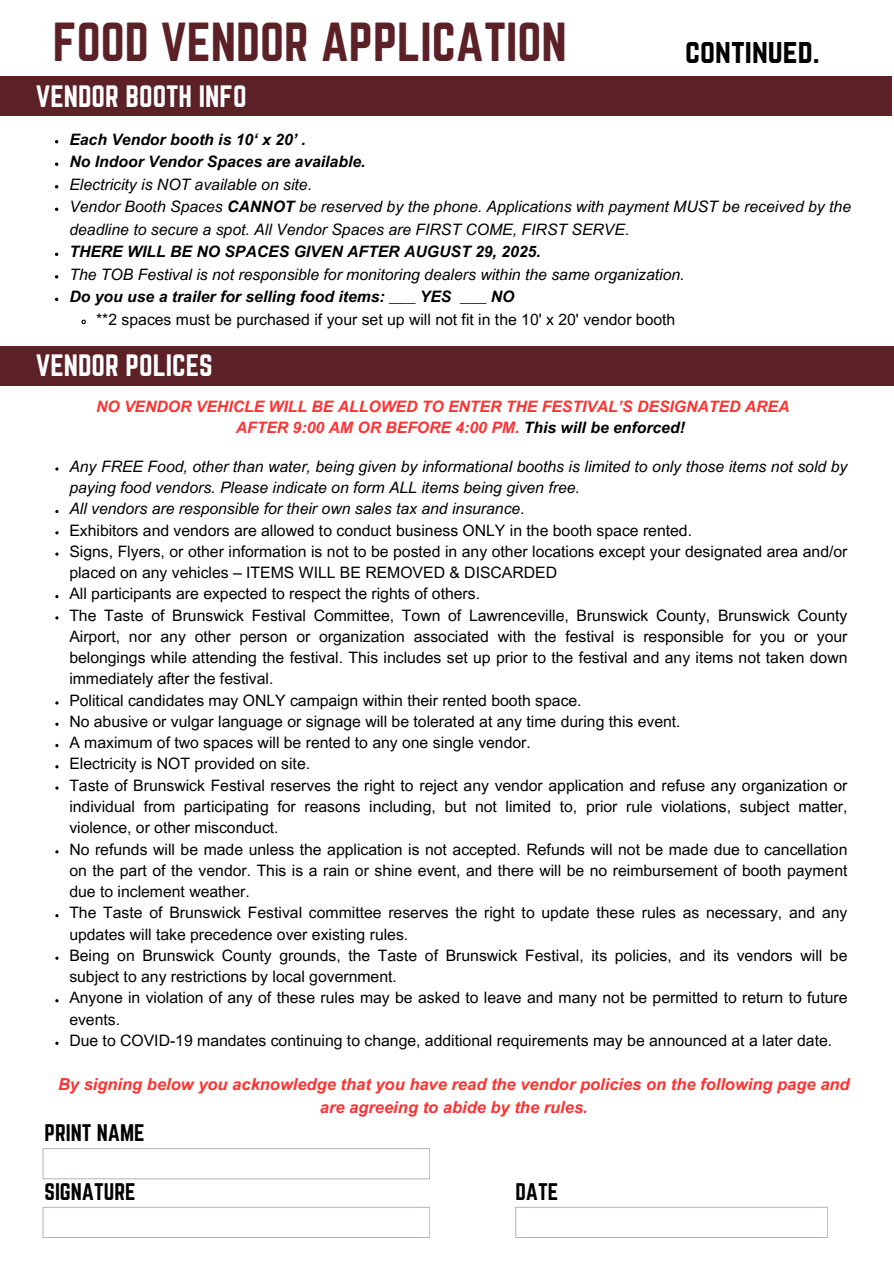
<style>
.page{position:relative;width:894px;height:1264px;background:#fff}
.page>*{position:absolute;margin:0;border:0;box-sizing:border-box;transform-origin:0 0}
.t1{font:48px "Norwester";color:#5b2126}
.t2{font:30px "Norwester";color:#000}
.t3{font:27px "Norwester";color:#fff}
.t4{font:21px "Norwester";color:#000}
.t5{font:italic 700 16.5px/22.5px "Arial MT Pro";color:#ff3131;text-align:center}
.t6{font:15.75px/21.3px "Arial MT Pro";color:#000}
.t7{font:italic 15.75px/22.5px "Arial MT Pro";color:#000}
.t8{font:italic 700 15.75px "Arial MT Pro";color:#000}
.t9{font:italic 700 15.75px "Arial MT Pro";color:#ff3131}
.s1{font-weight:700}
.s2{color:#000}
</style>
<div class="page">
<div style="left:0;top:77px;width:891px;height:39px;background:#5b2126"></div>
<svg style="left:55px;top:162px;width:3px;height:4px"></svg>
<svg style="left:55px;top:207px;width:3px;height:4px"></svg>
<svg style="left:81px;top:319px;width:5px;height:6px"></svg>
<div style="left:0;top:346px;width:893px;height:39px;background:#5b2126"></div>
<svg style="left:43px;top:1148px;width:387px;height:31px"></svg>
<svg style="left:43px;top:1206px;width:387px;height:31px"></svg>
<svg style="left:515px;top:1206px;width:312px;height:31px"></svg>
<p class="t1" style="left:53px;top:13px;width:515px">FOOD VENDOR APPLICATION</p>
<h4 class="t2" style="left:685px;top:33px;width:136px">continued.</h4>
<h1 class="t3" style="left:36px;top:80px;width:212px">VENDOR BOOTH INFO</h1>
<h2 class="t8" style="left:69px;top:133px;width:238px">Each Vendor booth is 10‘ x 20’ .</h2>
<h3 class="t8" style="left:69px;top:156px;width:297px">No Indoor Vendor Spaces are available.</h3>
<p class="t7" style="left:69px;top:175px;width:244px">Electricity is NOT available on site.</p>
<p class="t7" style="left:69px;top:197px;width:783px">Vendor Booth Spaces <span class="s1">CANNOT</span> be reserved by the phone. Applications with payment MUST be received by the deadline to secure a spot. All Vendor Spaces are FIRST COME, FIRST SERVE.</p>
<p class="t8" style="left:69px;top:246px;width:473px">THERE WILL BE NO SPACES GIVEN AFTER AUGUST 29, 2025.</p>
<p class="t7" style="left:69px;top:265px;width:616px">The TOB Festival is not responsible for monitoring dealers within the same organization.</p>
<p class="t8" style="left:69px;top:291px;width:446px">Do you use a trailer for selling food items: ___ YES ___ NO</p>
<p class="t6" style="left:96px;top:310px;width:580px">**2 spaces must be purchased if your set up will not fit in the 10' x 20' vendor booth</p>
<p class="t3" style="left:36px;top:349px;width:178px">VENDOR POLICES</p>
<p class="t9" style="left:96px;top:401px;width:694px">NO VENDOR VEHICLE WILL BE ALLOWED TO ENTER THE FESTIVAL’S DESIGNATED AREA</p>
<p class="t9" style="left:236px;top:422px;width:450px">AFTER 9:00 AM OR BEFORE 4:00 PM. <span class="s2">This will be enforced!</span></p>
<h3 class="t7" style="left:69px;top:457px;width:779px;line-height:21.3px">Any FREE Food, other than water, being given by informational booths is limited to only those items not sold by paying food vendors. Please indicate on form ALL items being given free.</h3>
<p class="t7" style="left:69px;top:499px;width:457px">All vendors are responsible for their own sales tax and insurance.</p>
<h5 class="t6" style="left:69px;top:521px;width:624px">Exhibitors and vendors are allowed to conduct business ONLY in the booth space rented.</h5>
<p class="t6" style="left:69px;top:542px;width:779px">Signs, Flyers, or other information is not to be posted in any other locations except your designated area and/or placed on any vehicles – ITEMS WILL BE REMOVED &amp; DISCARDED</p>
<p class="t6" style="left:69px;top:585px;width:412px">All participants are expected to respect the rights of others.</p>
<p class="t6" style="left:69px;top:606px;width:779px;text-align:justify">The Taste of Brunswick Festival Committee, Town of Lawrenceville, Brunswick County, Brunswick County Airport, nor any other person or organization associated with the festival is responsible for you or your belongings while attending the festival. This includes set up prior to the festival and any items not taken down immediately after the festival.</p>
<p class="t6" style="left:69px;top:691px;width:513px">Political candidates may ONLY campaign within their rented booth space.</p>
<p class="t6" style="left:69px;top:712px;width:612px">No abusive or vulgar language or signage will be tolerated at any time during this event.</p>
<p class="t6" style="left:69px;top:734px;width:463px">A maximum of two spaces will be rented to any one single vendor.</p>
<p class="t6" style="left:69px;top:755px;width:242px">Electricity is NOT provided on site.</p>
<p class="t6" style="left:69px;top:776px;width:779px;text-align:justify">Taste of Brunswick Festival reserves the right to reject any vendor application and refuse any organization or individual from participating for reasons including, but not limited to, prior rule violations, subject matter, violence, or other misconduct.</p>
<p class="t6" style="left:69px;top:840px;width:779px;text-align:justify">No refunds will be made unless the application is not accepted. Refunds will not be made due to cancellation on the part of the vendor. This is a rain or shine event, and there will be no reimbursement of booth payment due to inclement weather.</p>
<p class="t6" style="left:69px;top:904px;width:779px">The Taste of Brunswick Festival committee reserves the right to update these rules as necessary, and any updates will take precedence over existing rules.</p>
<p class="t6" style="left:69px;top:946px;width:779px">Being on Brunswick County grounds, the Taste of Brunswick Festival, its policies, and its vendors will be subject to any restrictions by local government.</p>
<p class="t6" style="left:69px;top:989px;width:779px">Anyone in violation of any of these rules may be asked to leave and many not be permitted to return to future events.</p>
<p class="t6" style="left:69px;top:1031px;width:764px">Due to COVID-19 mandates continuing to change, additional requirements may be announced at a later date.</p>
<p class="t5" style="left:58px;top:1075px;width:793px">By signing below you acknowledge that you have read the vendor policies on the following page and are agreeing to abide by the rules.</p>
<h5 class="t4" style="left:44px;top:1119px;width:102px">PRINT NAME</h5>
<h4 class="t4" style="left:44px;top:1178px;width:93px">SIGNATURE</h4>
<h4 class="t4" style="left:515px;top:1178px;width:44px">DATE</h4>
</div>
